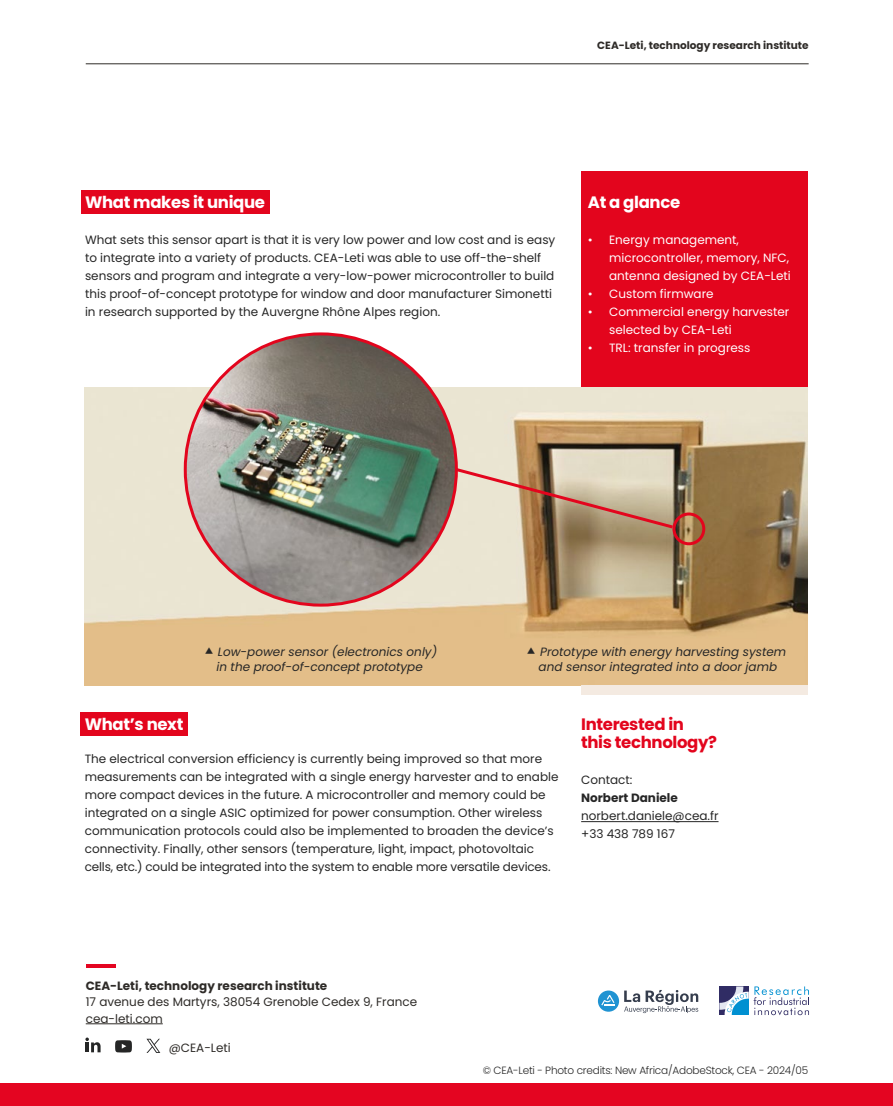
<style>
.page{position:relative;width:893px;height:1106px;background:#fff}
.page>*{position:absolute;margin:0;border:0;box-sizing:border-box;transform-origin:0 0}
.INTERTITRE{font:700 16.5px "Poppins";letter-spacing:-.02em;color:#fff}
.CONTACT{font:700 16.5px/18px "Poppins";letter-spacing:-.02em;color:#e3051d}
.TXT_courant{font:12px/18px "Poppins";color:#262626}
.t1{font:12px/18px "Poppins";color:#fff}
.LEGENDE_fleche_haut{font:italic 12px/14.4px "Poppins";color:#262626}
.t2{font:12px/16.5px "Poppins";color:#2e2b28}
.TXT_courant-2{font:700 12px "Poppins";color:#262626}
.CREDIT_REF{font:300 10.5px "Poppins";letter-spacing:-.02em;color:#262626}
.t3{font:700 10.5px "Poppins";color:#2e2b28}
.s1{font-weight:700}
</style>
<div class="page">
<div style="left:581px;top:172px;width:227px;height:216px;background:#e3051d"></div>
<img style="left:85px;top:388px;width:723px;height:297px">
<div style="left:581px;top:685px;width:227px;height:9px;background:#f4eae1"></div>
<svg style="left:624px;top:990px;width:74px;height:23px"></svg>
<div style="left:598px;top:990px;width:21px;height:21px;background:#2093d2;border-radius:50%"></div>
<svg style="left:601px;top:995px;width:14px;height:10px"></svg>
<img style="left:185px;top:334px;width:271px;height:271px;border-radius:136px">
<div style="left:672px;top:512px;width:33px;height:33px;border:3px solid #e3051d;border-radius:50%"></div>
<svg style="left:453px;top:466px;width:223px;height:64px;background:#c8ae96"></svg>
<div style="left:81px;top:190px;width:189px;height:24px;background:#e3051d"></div>
<div style="left:80px;top:712px;width:108px;height:24px;background:#e3051d"></div>
<hr style="left:581px;top:821px;width:137px;height:1px;background:#262626">
<div style="left:0;top:1083px;width:893px;height:23px;background:#e40521"></div>
<svg style="left:719px;top:986px;width:90px;height:29px"></svg>
<hr style="left:86px;top:64px;width:723px;height:1px;background:#2e2b28">
<hr style="left:86px;top:964px;width:30px;height:3px;background:#e40521">
<hr style="left:86px;top:1023px;width:77px;height:1px;background:#2e2b28">
<svg style="left:115px;top:1040px;width:17px;height:12px"></svg>
<svg style="left:85px;top:1037px;width:16px;height:15px"></svg>
<svg style="left:146px;top:1038px;width:14px;height:14px"></svg>
<svg style="left:527px;top:647px;width:22px;height:10px"></svg>
<svg style="left:205px;top:647px;width:21px;height:10px"></svg>
<p class="t3" style="left:597px;top:40px;width:213px">CEA-Leti, technology research institute</p>
<p class="INTERTITRE" style="left:85px;top:192px;width:182px">What makes it unique</p>
<p class="TXT_courant" style="left:85px;top:231px;width:472px">What sets this sensor apart is that it is very low power and low cost and is easy to integrate into a variety of products. CEA-Leti was able to use off-the-shelf sensors and program and integrate a very-low-power microcontroller to build this proof-of-concept prototype for window and door manufacturer Simonetti in research supported by the Auvergne Rhône Alpes region.</p>
<p class="INTERTITRE" style="left:588px;top:192px;width:94px">At a glance</p>
<p class="t1" style="left:609px;top:231px;width:183px;text-indent:-21px">• Energy management, microcontroller, memory, NFC, antenna designed by CEA-Leti</p>
<p class="t1" style="left:588px;top:285px;width:127px">• Custom firmware</p>
<p class="t1" style="left:609px;top:303px;width:182px;text-indent:-21px">• Commercial energy harvester selected by CEA-Leti</p>
<p class="t1" style="left:588px;top:339px;width:164px">• TRL: transfer in progress</p>
<p class="LEGENDE_fleche_haut" style="left:216px;top:645px;width:222px">Low-power sensor (electronics only) in the proof-of-concept prototype</p>
<p class="LEGENDE_fleche_haut" style="left:539px;top:645px;width:249px">Prototype with energy harvesting system and sensor integrated into a door jamb</p>
<p class="INTERTITRE" style="left:85px;top:714px;width:100px">What’s next</p>
<p class="TXT_courant" style="left:85px;top:749px;width:475px">The electrical conversion efficiency is currently being improved so that more measurements can be integrated with a single energy harvester and to enable more compact devices in the future. A microcontroller and memory could be integrated on a single ASIC optimized for power consumption. Other wireless communication protocols could also be implemented to broaden the device’s connectivity. Finally, other sensors (temperature, light, impact, photovoltaic cells, etc.) could be integrated into the system to enable more versatile devices.</p>
<p class="CONTACT" style="left:581px;top:715px;width:137px">Interested in this technology?</p>
<p class="TXT_courant" style="left:581px;top:771px;width:53px">Contact:</p>
<p class="TXT_courant-2" style="left:581px;top:791px;width:98px">Norbert Daniele</p>
<p class="TXT_courant" style="left:581px;top:807px;width:139px">norbert.daniele@cea.fr</p>
<p class="TXT_courant" style="left:581px;top:825px;width:95px">+33 438 789 167</p>
<p class="t2" style="left:86px;top:977px;width:333px"><span class="s1">CEA-Leti, technology research institute<br></span>17 avenue des Martyrs, 38054 Grenoble Cedex 9, France cea-leti.com</p>
<p class="t2" style="left:169px;top:1039px;width:64px">@CEA-Leti</p>
<p class="CREDIT_REF" style="left:483px;top:1064px;width:327px">© CEA-Leti - Photo credits: New Africa/AdobeStock, CEA - 2024/05</p>
</div>
